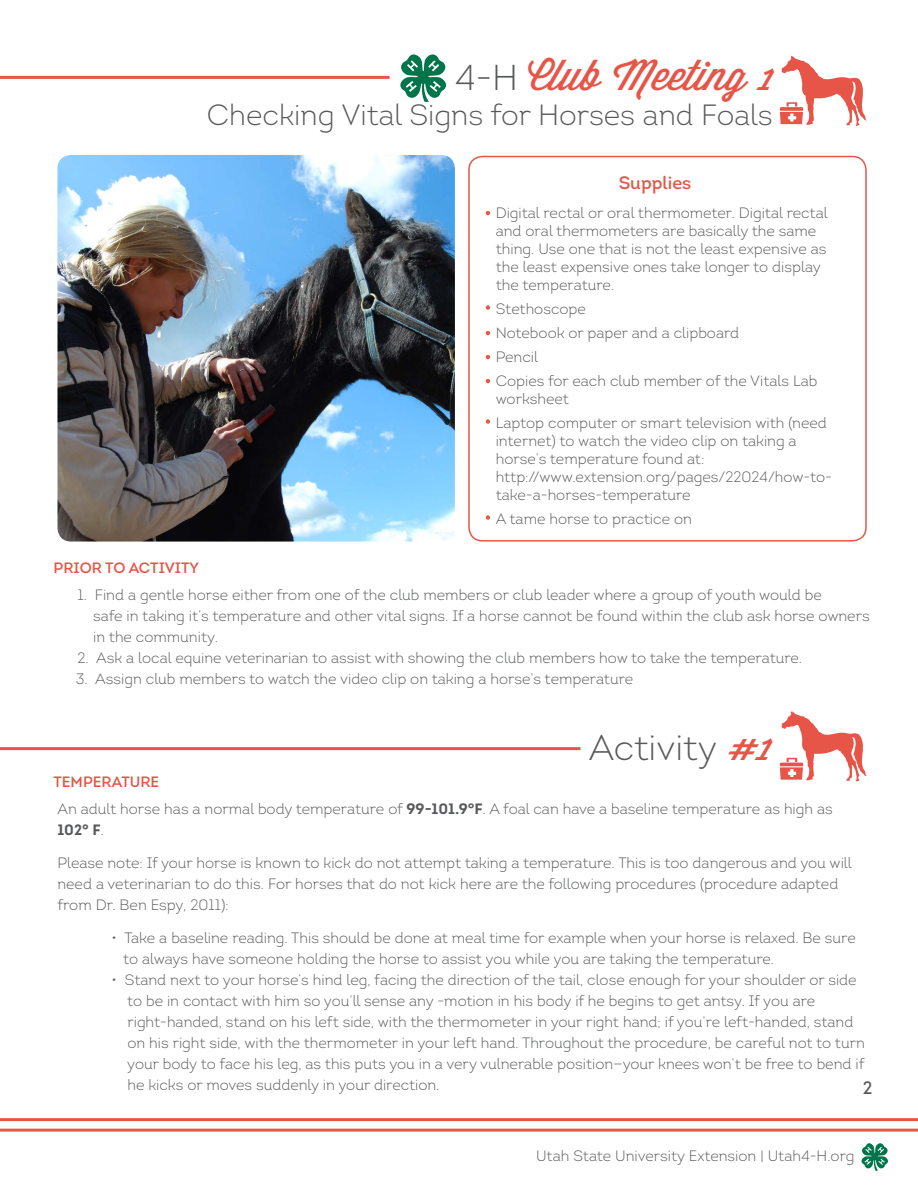
<style>
.page{position:relative;width:918px;height:1188px;background:#fff}
.page>*{position:absolute;margin:0;border:0;box-sizing:border-box;transform-origin:0 0}
.t1{font:42px "Wisdom Script AI";color:#e75548}
.t2{font:300 36px "Intro";color:#58595b}
.t3{font:300 29.25px "Intro";color:#58595b}
.t4{font:18px "Intro";color:#e75548}
.t5{font:18px "Intro";color:#58595b}
.t6{font:300 15px/21px "Intro";color:#58595b}
.t7{font:15px "Intro";color:#e75548}
.s1{font-family:"Intro";font-weight:300;font-size:36px;color:#58595b}
.s2{font-family:"Wisdom Script AI";font-weight:400;font-size:42px;color:#e75548}
.s3{font-weight:700}
</style>
<div class="page">
<svg style="left:862px;top:1143px;width:26px;height:28px"></svg>
<img style="left:57px;top:155px;width:398px;height:387px">
<div style="left:468px;top:156px;width:399px;height:386px;border:2px solid #e75548;border-radius:14px"></div>
<svg style="left:486px;top:305px;width:4px;height:5px"></svg>
<svg style="left:486px;top:331px;width:4px;height:4px"></svg>
<svg style="left:486px;top:355px;width:4px;height:4px"></svg>
<svg style="left:486px;top:379px;width:4px;height:4px"></svg>
<svg style="left:486px;top:419px;width:4px;height:5px"></svg>
<svg style="left:486px;top:515px;width:4px;height:5px"></svg>
<svg style="left:486px;top:211px;width:4px;height:4px"></svg>
<hr style="left:0;top:76px;width:390px;height:3px;background:#e75548">
<hr style="left:0;top:1118px;width:918px;height:3px;background:#e75548">
<hr style="left:0;top:1129px;width:918px;height:3px;background:#e75548">
<svg style="left:400px;top:54px;width:46px;height:48px"></svg>
<hr style="left:0;top:747px;width:581px;height:3px;background:#e75548">
<svg style="left:780px;top:55px;width:87px;height:71px"></svg>
<svg style="left:780px;top:711px;width:87px;height:70px"></svg>
<h1 class="t1" style="left:455px;top:43px;width:321px"><span class="s1">4-H</span> Club Meeting 1</h1>
<h3 class="t3" style="left:207px;top:96px;width:567px">Checking Vital Signs for Horses and Foals</h3>
<p class="t7" style="left:54px;top:558px;width:147px">PRIOR TO ACTIVITY</p>
<p class="t4" style="left:619px;top:171px;width:74px">Supplies</p>
<p class="t6" style="left:496px;top:203px;width:333px;line-height:18px">Digital rectal or oral thermometer. Digital rectal and oral thermometers are basically the same thing. Use one that is not the least expensive as the least expensive ones take longer to display the temperature.</p>
<p class="t6" style="left:496px;top:296px;width:323px;line-height:24px">Stethoscope<br>Notebook or paper and a clipboard<br>Pencil<br>Copies for each club member of the Vitals Lab</p>
<p class="t6" style="left:496px;top:386px;width:333px;line-height:24px">worksheet<br>Laptop computer or smart television with (need</p>
<p class="t6" style="left:496px;top:431px;width:338px;line-height:18px">internet) to watch the video clip on taking a horse’s temperature found at: http://www.extension.org/pages/22024/how-to&shy;take-a-horses-temperature</p>
<p class="t6" style="left:496px;top:508px;width:198px">A tame horse to practice on</p>
<p class="t6" style="left:93px;top:584px;width:778px;text-indent:-16px">1. Find a gentle horse either from one of the club members or club leader where a group of youth would be<br>safe in taking it’s temperature and other vital signs. If a horse cannot be found within the club ask horse owners in the community.</p>
<p class="t6" style="left:77px;top:647px;width:726px">2. Ask a local equine veterinarian to assist with showing the club members how to take the temperature.</p>
<p class="t6" style="left:76px;top:668px;width:559px">3. Assign club members to watch the video clip on taking a horse’s temperature</p>
<h2 class="t2" style="left:589px;top:725px;width:185px">Activity <span class="s2">#1</span></h2>
<p class="t6" style="left:57px;top:798px;width:777px">An adult horse has a normal body temperature of <span class="s3">99-101.9°F</span>. A foal can have a baseline temperature as high as<br><span class="s3">102° F</span>.</p>
<p class="t6" style="left:57px;top:852px;width:796px">Please note: If your horse is known to kick do not attempt taking a temperature. This is too dangerous and you will need a veterinarian to do this. For horses that do not kick here are the following procedures (procedure adapted from Dr. Ben Espy, 2011):</p>
<p class="t6" style="left:123px;top:927px;width:734px;text-indent:-12px">• Take a baseline reading. This should be done at meal time for example when your horse is relaxed. Be sure to always have someone holding the horse to assist you while you are taking the temperature.</p>
<p class="t6" style="left:127px;top:969px;width:739px;text-indent:-16px">• Stand next to your horse’s hind leg, facing the direction of the tail, close enough for your shoulder or side to be in contact with him so you’ll sense any -motion in his body if he begins to get antsy. If you are right-handed, stand on his left side, with the thermometer in your right hand; if you’re left-handed, stand on his right side, with the thermometer in your left hand. Throughout the procedure, be careful not to turn your body to face his leg, as this puts you in a very vulnerable position—your knees won’t be free to bend if he kicks or moves suddenly in your direction.</p>
<p class="t7" style="left:54px;top:773px;width:107px">TEMPERATURE</p>
<p class="t5" style="left:863px;top:1076px;width:11px">2</p>
<p class="t6" style="left:536px;top:1145px;width:320px">Utah State University Extension | Utah4-H.org</p>
</div>
